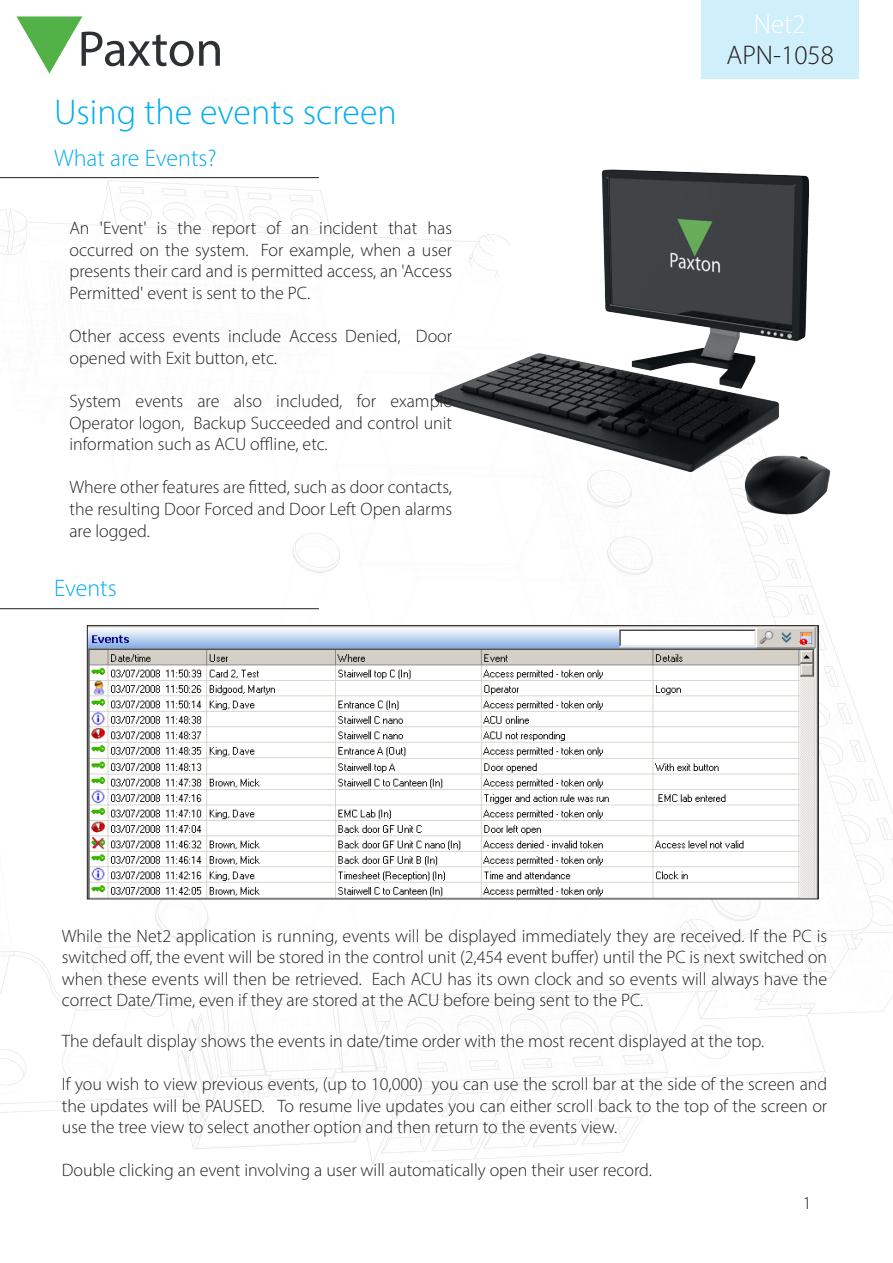
<style>
.page{position:relative;width:893px;height:1263px;background:#fff}
.page>*{position:absolute;margin:0;border:0;box-sizing:border-box;transform-origin:0 0}
.AN_Title{font:300 36px "Myriad Pro";color:#00aeef}
.AN_Title-2{font:300 27px "Myriad Pro";color:#231f20}
.AN_Title-3{font:300 27px "Myriad Pro";color:#fff}
.Section_title{font:300 24px "Myriad Pro";color:#00aeef}
.Text{font:300 18px/21.6px "Myriad Pro";color:#231f20;text-align:justify}
</style>
<div class="page">
<svg style="left:16px;top:16px;width:119px;height:58px"></svg>
<img style="left:0;top:178px;width:893px;height:986px">
<img style="left:135px;top:0;width:758px;height:613px">
<hr style="left:0;top:177px;width:319px;height:1px;background:#231f20">
<hr style="left:0;top:608px;width:319px;height:1px;background:#231f20">
<img style="left:89px;top:627px;width:727px;height:270px">
<div style="left:702px;top:0;width:157px;height:79px;background:#cfeffb"></div>
<p class="AN_Title-3" style="left:754px;top:8px;width:53px">Net2</p>
<p class="AN_Title" style="left:54px;top:90px;width:344px">Using the events screen</p>
<p class="Section_title" style="left:54px;top:143px;width:164px">What are Events?</p>
<p class="Text" style="left:69px;top:217px;width:384px">An 'Event' is the report of an incident that has occurred on the system. For example, when a user presents their card and is permitted access, an 'Access Permitted' event is sent to the PC.</p>
<p class="Text" style="left:69px;top:325px;width:384px">Other access events include Access Denied, Door opened with Exit button, etc.</p>
<p class="Text" style="left:69px;top:390px;width:384px">System events are also included, for example Operator logon, Backup Succeeded and control unit information such as ACU offline, etc.</p>
<p class="Text" style="left:69px;top:476px;width:384px">Where other features are fitted, such as door contacts, the resulting Door Forced and Door Left Open alarms are logged.</p>
<p class="Section_title" style="left:54px;top:574px;width:64px">Events</p>
<p class="AN_Title-2" style="left:727px;top:39px;width:109px">APN-1058</p>
<p class="Text" style="left:62px;top:925px;width:767px">While the Net2 application is running, events will be displayed immediately they are received. If the PC is switched off, the event will be stored in the control unit (2,454 event buffer) until the PC is next switched on when these events will then be retrieved. Each ACU has its own clock and so events will always have the correct Date/Time, even if they are stored at the ACU before being sent to the PC.</p>
<p class="Text" style="left:62px;top:1030px;width:704px">The default display shows the events in date/time order with the most recent displayed at the top.</p>
<p class="Text" style="left:62px;top:1073px;width:767px">If you wish to view previous events, (up to 10,000) you can use the scroll bar at the side of the screen and the updates will be PAUSED. To resume live updates you can either scroll back to the top of the screen or use the tree view to select another option and then return to the events view.</p>
<p class="Text" style="left:62px;top:1159px;width:592px">Double clicking an event involving a user will automatically open their user record.</p>
<p class="Text" style="left:803px;top:1192px;width:10px">1</p>
</div>
